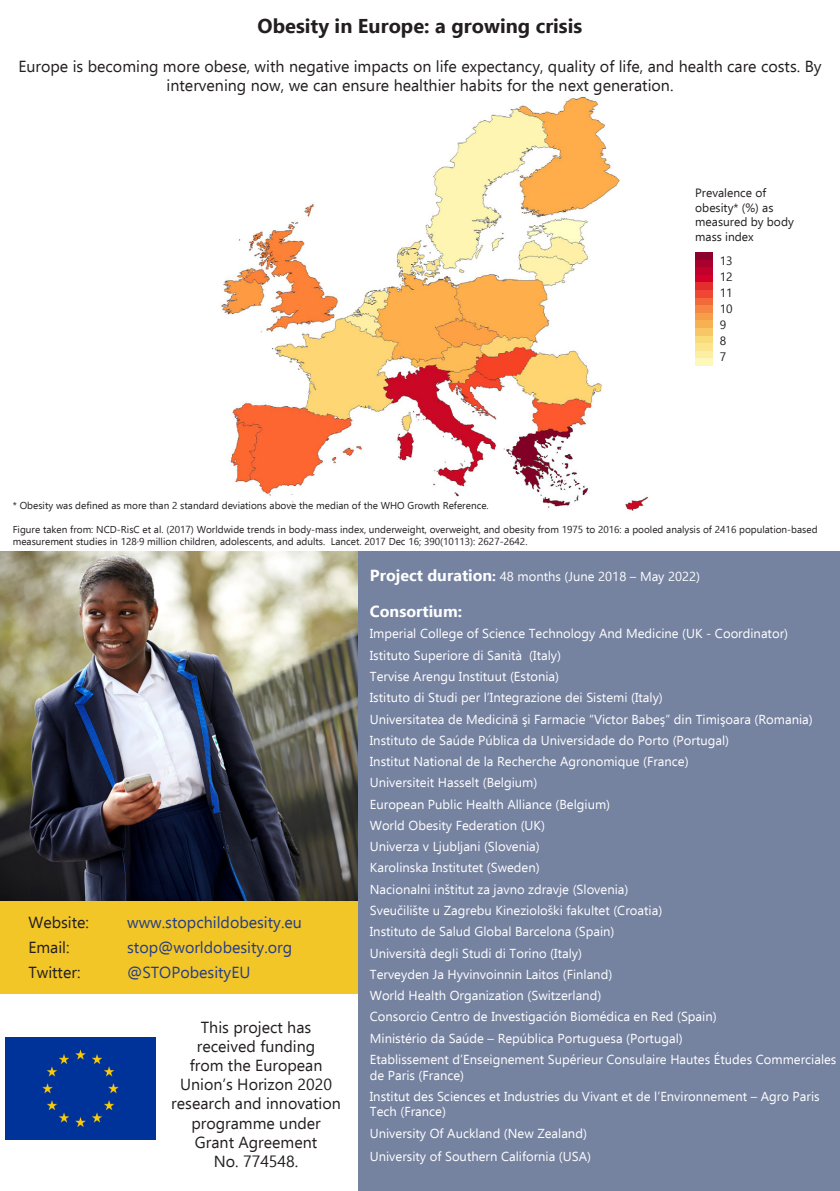
<style>
.page{position:relative;width:840px;height:1191px;background:#fff}
.page>*{position:absolute;margin:0;border:0;box-sizing:border-box;transform-origin:0 0}
.t1{font:700 20px "Ebrima";color:#231f20}
.t2{font:16px/19.2px "Ebrima";color:#231f20;text-align:center}
.t3{font:16px "Ebrima";color:#263d87}
.t4{font:700 16px "Ebrima";color:#fff}
.t5{font:13px/15.6px "Ebrima";color:#fff}
.t6{font:12px/14.4px "Ebrima";color:#231f20}
.t7{font:10px/12px "Ebrima";color:#231f20}
.s1{font-weight:700;font-size:16px}
.s2{font-weight:700;font-size:14px}
</style>
<div class="page">
<img style="left:220px;top:97px;width:429px;height:414px">
<div style="left:0;top:890px;width:358px;height:103px;background:#f2c626"></div>
<img style="left:0;top:551px;width:358px;height:349px">
<div style="left:358px;top:551px;width:481px;height:640px;background:#7582a0"></div>
<div style="left:5px;top:1037px;width:151px;height:102px;background:#039"></div>
<img style="left:695px;top:252px;width:16px;height:113px">
<p class="t1" style="left:257px;top:11px;width:326px">Obesity in Europe: a growing crisis</p>
<p class="t2" style="left:18px;top:56px;width:804px">Europe is becoming more obese, with negative impacts on life expectancy, quality of life, and health care costs. By intervening now, we can ensure healthier habits for the next generation.</p>
<p class="t6" style="left:694px;top:186px;width:100px">Prevalence of obesity* (%) as measured by body mass index</p>
<p class="t6" style="left:719px;top:253px;width:14px">13</p>
<p class="t6" style="left:719px;top:269px;width:14px">12</p>
<p class="t6" style="left:719px;top:285px;width:14px">11</p>
<p class="t6" style="left:719px;top:301px;width:14px">10</p>
<p class="t6" style="left:719px;top:317px;width:8px">9</p>
<p class="t6" style="left:719px;top:333px;width:8px">8</p>
<p class="t6" style="left:719px;top:349px;width:8px">7</p>
<p class="t7" style="left:13px;top:499px;width:477px">* Obesity was defined as more than 2 standard deviations above the median of the WHO Growth Reference.</p>
<p class="t7" style="left:13px;top:523px;width:806px">Figure taken from: NCD-RisC et al. (2017) Worldwide trends in body-mass index, underweight, overweight, and obesity from 1975 to 2016: a pooled analysis of 2416 population-based measurement studies in 128·9 million children, adolescents, and adults. Lancet. 2017 Dec 16; 390(10113): 2627-2642.</p>
<p class="t2" style="left:28px;top:912px;width:62px">Website:</p>
<p class="t3" style="left:127px;top:911px;width:176px">www.stopchildobesity.eu</p>
<p class="t2" style="left:28px;top:937px;width:43px">Email:</p>
<p class="t3" style="left:127px;top:936px;width:166px">stop@worldobesity.org</p>
<p class="t2" style="left:28px;top:962px;width:54px">Twitter:</p>
<p class="t3" style="left:127px;top:961px;width:125px">@STOPobesityEU</p>
<p class="t2" style="left:171px;top:1017px;width:171px">This project has received funding<br>from the European<br>Union’s Horizon 2020 research and innovation programme under<br>Grant Agreement</p>
<p class="t2" style="left:214px;top:1151px;width:86px">No. 774548.</p>
<p class="t5" style="left:369px;top:568px;width:331px"><span class="s1">Project duration</span><span class="s2">:</span> 48 months (June 2018 – May 2022)</p>
<p class="t4" style="left:369px;top:599px;width:94px">Consortium:</p>
<p class="t5" style="left:369px;top:626px;width:419px">Imperial College of Science Technology And Medicine (UK - Coordinator)</p>
<p class="t5" style="left:369px;top:647px;width:193px">Istituto Superiore di Sanità (Italy)</p>
<p class="t5" style="left:369px;top:668px;width:191px">Tervise Arengu Instituut (Estonia)</p>
<p class="t5" style="left:369px;top:689px;width:294px">Istituto di Studi per l’Integrazione dei Sistemi (Italy)</p>
<p class="t5" style="left:369px;top:711px;width:444px">Universitatea de Medicină şi Farmacie “Victor Babeş” din Timişoara (Romania)</p>
<p class="t5" style="left:369px;top:732px;width:360px">Instituto de Saúde Pública da Universidade do Porto (Portugal)</p>
<p class="t5" style="left:369px;top:753px;width:320px">Institut National de la Recherche Agronomique (France)</p>
<p class="t5" style="left:369px;top:774px;width:169px">Universiteit Hasselt (Belgium)</p>
<p class="t5" style="left:369px;top:796px;width:242px">European Public Health Alliance (Belgium)</p>
<p class="t5" style="left:369px;top:817px;width:176px">World Obesity Federation (UK)</p>
<p class="t5" style="left:369px;top:838px;width:171px">Univerza v Ljubljani (Slovenia)</p>
<p class="t5" style="left:369px;top:859px;width:171px">Karolinska Institutet (Sweden)</p>
<p class="t5" style="left:369px;top:881px;width:260px">Nacionalni inštitut za javno zdravje (Slovenia)</p>
<p class="t5" style="left:369px;top:902px;width:294px">Sveučilište u Zagrebu Kineziološki fakultet (Croatia)</p>
<p class="t5" style="left:369px;top:923px;width:246px">Instituto de Salud Global Barcelona (Spain)</p>
<p class="t5" style="left:369px;top:945px;width:214px">Università degli Studi di Torino (Italy)</p>
<p class="t5" style="left:369px;top:966px;width:244px">Terveyden Ja Hyvinvoinnin Laitos (Finland)</p>
<p class="t5" style="left:369px;top:987px;width:233px">World Health Organization (Switzerland)</p>
<p class="t5" style="left:369px;top:1008px;width:348px">Consorcio Centro de Investigación Biomédica en Red (Spain)</p>
<p class="t5" style="left:369px;top:1030px;width:314px">Ministério da Saúde – República Portuguesa (Portugal)</p>
<p class="t5" style="left:369px;top:1051px;width:468px">Etablissement d’Enseignement Supérieur Consulaire Hautes Études Commerciales de Paris (France)</p>
<p class="t5" style="left:369px;top:1088px;width:451px">Institut des Sciences et Industries du Vivant et de l’Environnement – Agro Paris<br>Tech (France)</p>
<p class="t5" style="left:369px;top:1125px;width:218px">University Of Auckland (New Zealand)</p>
<p class="t5" style="left:369px;top:1148px;width:222px">University of Southern California (USA)</p>
</div>
